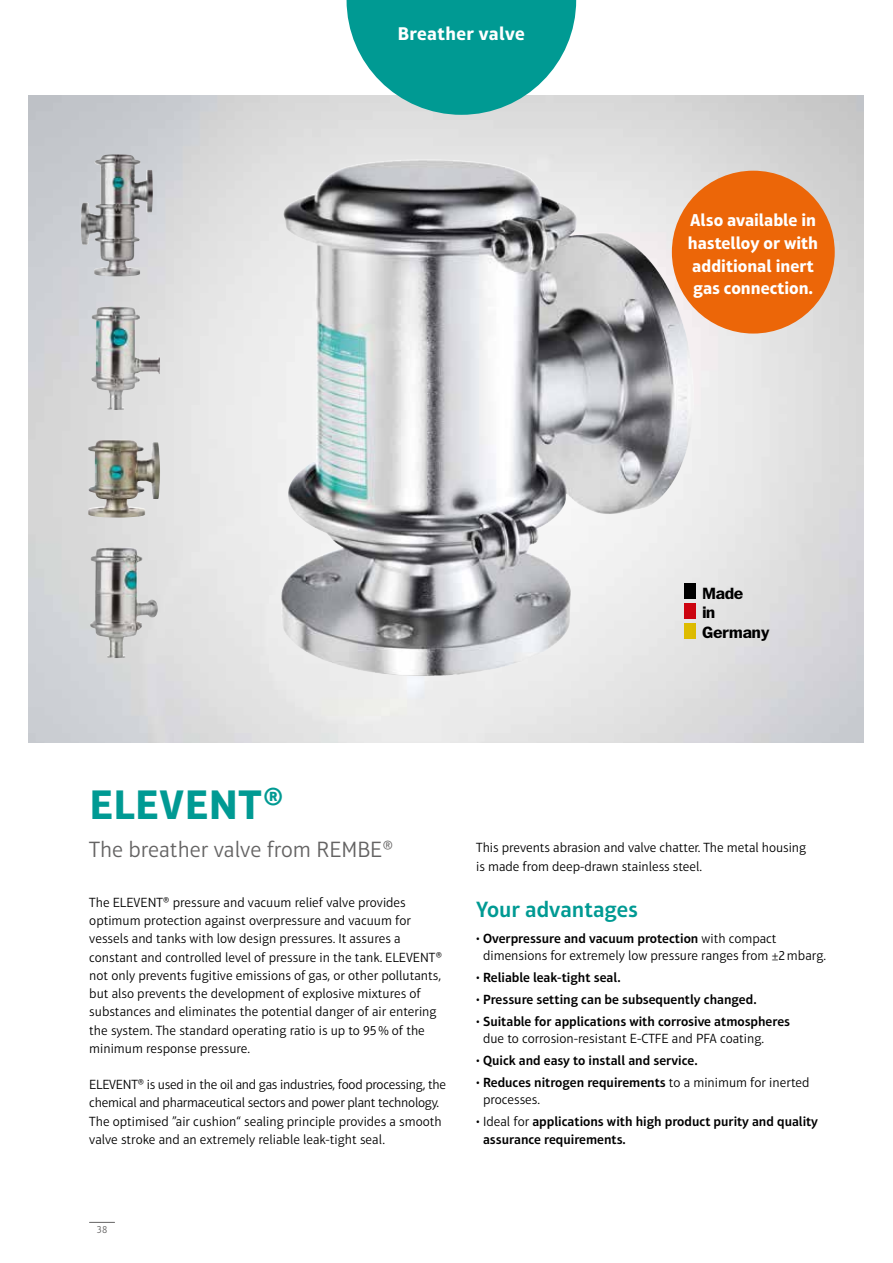
<style>
.page{position:relative;width:893px;height:1263px;background:#fff}
.page>*{position:absolute;margin:0;border:0;box-sizing:border-box;transform-origin:0 0}
.t1{font:700 42px "Aptifer Sans LT Pro";letter-spacing:.025em;color:#009a93}
.t2{font:300 22.5px "Aptifer Sans LT Pro";color:#646363}
.t3{font:600 22.5px "Aptifer Sans LT Pro";color:#009a93}
.t4{font:700 18.75px "Aptifer Sans LT Pro";letter-spacing:.02em;color:#fff}
.t5{font:700 17.4px/22.6px "Aptifer Sans LT Pro";color:#fff}
.t6{font:700 16.8px/19.8px "Franklin ITC Pro";letter-spacing:-.025em;color:#000}
.t7{font:300 13.5px/18.3px "Aptifer Sans LT Pro";color:#000}
.t8{font:600 13.5px/17.5px "Aptifer Sans LT Pro";color:#000}
.t9{font:300 13.5px/18.3px "Aptifer Sans LT Pro";letter-spacing:-.02em;color:#000}
.t10{font:300 10.5px "Aptifer Sans LT Pro";color:#646363}
.s1{font-weight:600}
.s2{font-weight:300}
</style>
<div class="page">
<svg style="left:90px;top:1222px;width:25px;height:1px"></svg>
<img style="left:29px;top:96px;width:834px;height:647px">
<div style="left:685px;top:583px;width:85px;height:60px;background:#e1e1e1"></div>
<div style="left:685px;top:583px;width:11px;height:16px;background:#000"></div>
<div style="left:685px;top:603px;width:11px;height:15px;background:#cb0511"></div>
<div style="left:685px;top:623px;width:11px;height:15px;background:#debc00"></div>
<svg style="left:347px;top:0;width:229px;height:115px;background:#33aba6"></svg>
<img style="left:303px;top:159px;width:126px;height:38px">
<img style="left:81px;top:154px;width:59px;height:122px">
<img style="left:91px;top:306px;width:69px;height:104px">
<img style="left:88px;top:440px;width:72px;height:77px">
<img style="left:90px;top:547px;width:68px;height:111px">
<div style="left:672px;top:171px;width:163px;height:163px;background:#ec6608;border-radius:50%"></div>
<h3 class="t4" style="left:398px;top:22px;width:128px">Breather valve</h3>
<p class="t5" style="left:688px;top:209px;width:132px">Also available in hastelloy or with additional inert gas connection.</p>
<p class="t6" style="left:702px;top:584px;width:69px">Made<br>in<br>Germany</p>
<h1 class="t1" style="left:90px;top:780px;width:195px">ELEVENT®</h1>
<h2 class="t2" style="left:89px;top:837px;width:305px">The breather valve from REMBE®</h2>
<p class="t7" style="left:89px;top:893px;width:354px">The ELEVENT® pressure and vacuum relief valve provides optimum protection against overpressure and vacuum for vessels and tanks with low design pressures. It assures a constant and controlled level of pressure in the tank. ELEVENT® not only prevents fugitive emissions of gas, or other pollutants, but also prevents the development of explosive mixtures of substances and eliminates the potential danger of air entering the system. The standard operating ratio is up to 95% of the minimum response pressure.</p>
<p class="t9" style="left:89px;top:1075px;width:358px">ELEVENT® is used in the oil and gas industries, food processing, the chemical and pharmaceutical sectors and power plant technology.<br>The optimised ”air cushion“ sealing principle provides a smooth valve stroke and an extremely reliable leak-tight seal.</p>
<p class="t7" style="left:476px;top:839px;width:332px">This prevents abrasion and valve chatter. The metal housing is made from deep-drawn stainless steel.</p>
<h2 class="t3" style="left:476px;top:896px;width:163px">Your advantages</h2>
<p class="t7" style="left:483px;top:929px;width:345px;line-height:17.5px;text-indent:-7px">• <span class="s1">Overpressure and vacuum protection</span> with compact dimensions for extremely low pressure ranges from ±2mbarg.</p>
<p class="t8" style="left:476px;top:969px;width:146px"><span class="s2">•</span> Reliable leak-tight seal.</p>
<p class="t8" style="left:476px;top:990px;width:282px"><span class="s2">•</span> Pressure setting can be subsequently changed.</p>
<p class="t8" style="left:483px;top:1012px;width:309px;text-indent:-7px"><span class="s2">•</span> Suitable for applications with corrosive atmospheres <span class="s2">due to corrosion-resistant E-CTFE and PFA coating.</span></p>
<p class="t8" style="left:476px;top:1052px;width:223px"><span class="s2">•</span> Quick and easy to install and service.</p>
<p class="t7" style="left:483px;top:1073px;width:328px;line-height:17.5px;text-indent:-7px">• <span class="s1">Reduces nitrogen requirements</span> to a minimum for inerted processes.</p>
<p class="t8" style="left:483px;top:1113px;width:336px;text-indent:-7px"><span class="s2">• Ideal for</span> applications with high product purity and quality assurance requirements.</p>
<p class="t10" style="left:97px;top:1224px;width:12px">38</p>
</div>
